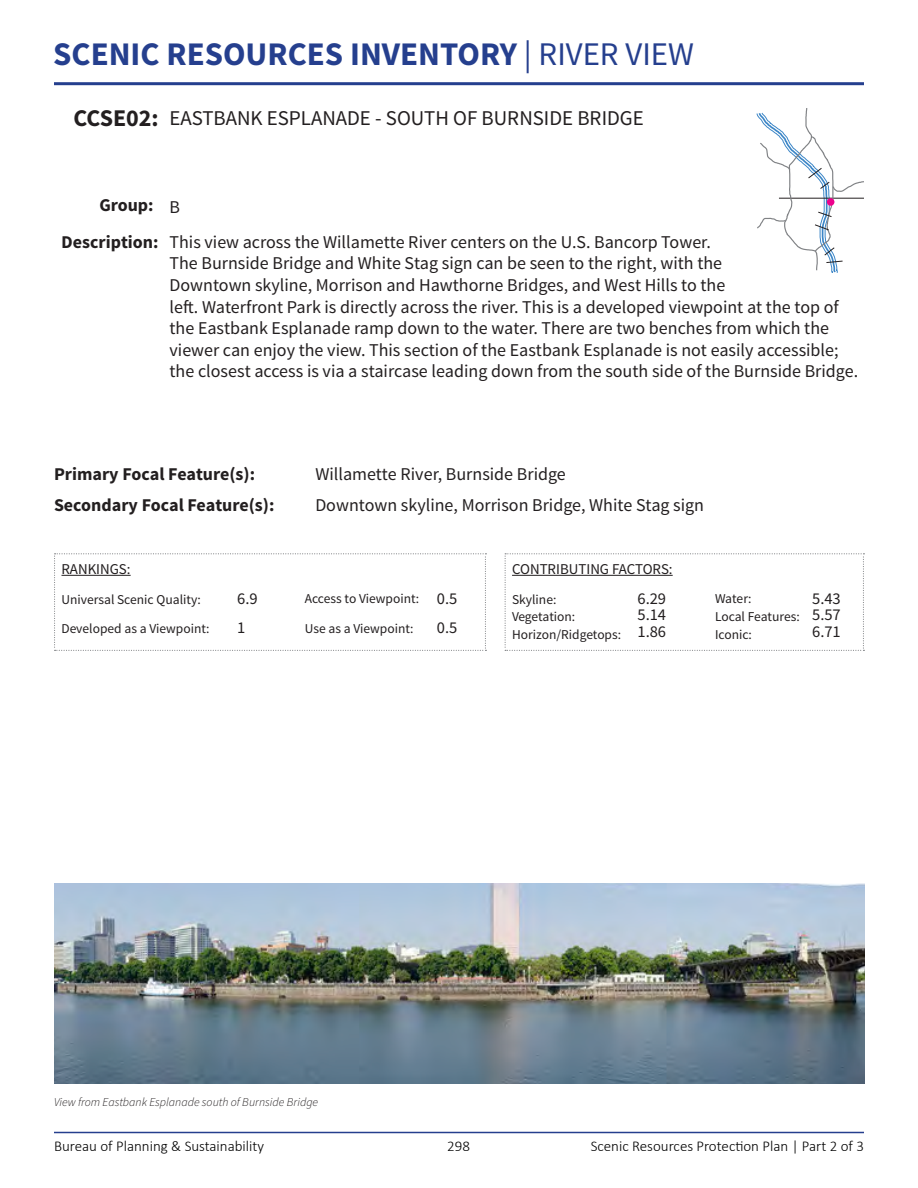
<style>
.page{position:relative;width:918px;height:1188px;background:#fff}
.page>*{position:absolute;margin:0;border:0;box-sizing:border-box;transform-origin:0 0}
.t1{font:700 33px "Source Sans Pro";color:#253f8e}
.t2{font:700 24px "Source Sans Pro";color:#231f20}
.Inventory_Title_-_SS{font:21px "Source Sans Pro";color:#231f20}
.Body_Field_Fill_-_SS{font:18px/21.6px "Source Sans Pro";color:#231f20}
.t3{font:700 18px "Source Sans Pro";color:#231f20}
.t4{font:16.5px "Source Sans Pro";color:#231f20}
.t5{font:300 15px "Calibri";color:#000}
.t6{font:15px "Source Sans Pro";color:#231f20}
.t7{font:13.5px/17.7px "Source Sans Pro";color:#231f20}
.t8{font:italic 300 12px "Source Sans Pro";color:#231f20}
.s1{font-weight:400}
</style>
<div class="page">
<hr style="left:54px;top:82px;width:810px;height:3px;background:#253f8e">
<hr style="left:54px;top:1132px;width:810px;height:1px;background:#253f8e">
<svg style="left:54px;top:553px;width:432px;height:98px"></svg>
<svg style="left:505px;top:553px;width:359px;height:98px"></svg>
<svg style="left:756px;top:108px;width:108px;height:165px"></svg>
<div style="left:827px;top:198px;width:7px;height:8px;background:#ed028c;border-radius:50%"></div>
<img style="left:54px;top:883px;width:811px;height:200px">
<h1 class="t1" style="left:53px;top:32px;width:642px">SCENIC RESOURCES INVENTORY <span class="s1">| RIVER VIEW</span></h1>
<p class="t2" style="left:74px;top:103px;width:87px">CCSE02:</p>
<p class="Inventory_Title_-_SS" style="left:170px;top:105px;width:476px">EASTBANK ESPLANADE - SOUTH OF BURNSIDE BRIDGE</p>
<p class="t3" style="left:99px;top:194px;width:56px">Group:</p>
<p class="t3" style="left:62px;top:231px;width:98px">Description:</p>
<p class="Body_Field_Fill_-_SS" style="left:170px;top:197px;width:12px">B</p>
<p class="Body_Field_Fill_-_SS" style="left:170px;top:231px;width:690px">This view across the Willamette River centers on the U.S. Bancorp Tower.<br>The Burnside Bridge and White Stag sign can be seen to the right, with the<br>Downtown skyline, Morrison and Hawthorne Bridges, and West Hills to the<br>left. Waterfront Park is directly across the river. This is a developed viewpoint at the top of the Eastbank Esplanade ramp down to the water. There are two benches from which the viewer can enjoy the view. This section of the Eastbank Esplanade is not easily accessible; the closest access is via a staircase leading down from the south side of the Burnside Bridge.</p>
<p class="t3" style="left:54px;top:462px;width:203px">Primary Focal Feature(s):</p>
<p class="t3" style="left:54px;top:494px;width:222px">Secondary Focal Feature(s):</p>
<p class="Body_Field_Fill_-_SS" style="left:315px;top:463px;width:252px">Willamette River, Burnside Bridge</p>
<p class="Body_Field_Fill_-_SS" style="left:315px;top:495px;width:390px">Downtown skyline, Morrison Bridge, White Stag sign</p>
<p class="t6" style="left:62px;top:560px;width:71px">RANKINGS:</p>
<p class="t7" style="left:62px;top:584px;width:150px;line-height:29.7px">Universal Scenic Quality:<br>Developed as a Viewpoint:</p>
<p class="t7" style="left:305px;top:590px;width:116px">Access to Viewpoint:</p>
<p class="t6" style="left:512px;top:560px;width:162px">CONTRIBUTING FACTORS:</p>
<p class="t7" style="left:512px;top:590px;width:111px">Skyline:<br>Vegetation:<br>Horizon/Ridgetops:</p>
<p class="t7" style="left:715px;top:590px;width:86px">Water:<br>Local Features:<br>Iconic:</p>
<p class="t4" style="left:237px;top:589px;width:22px">6.9</p>
<p class="t4" style="left:437px;top:589px;width:22px">0.5</p>
<p class="t4" style="left:237px;top:617px;width:10px">1</p>
<p class="t4" style="left:437px;top:617px;width:22px">0.5</p>
<p class="t4" style="left:637px;top:621px;width:30px">1.86</p>
<p class="t4" style="left:812px;top:621px;width:30px">6.71</p>
<p class="t4" style="left:637px;top:589px;width:30px">6.29</p>
<p class="t4" style="left:812px;top:589px;width:30px">5.43</p>
<p class="t4" style="left:637px;top:605px;width:30px">5.14</p>
<p class="t4" style="left:812px;top:605px;width:30px">5.57</p>
<p class="t7" style="left:305px;top:620px;width:110px">Use as a Viewpoint:</p>
<p class="t8" style="left:54px;top:1095px;width:266px">View from Eastbank Esplanade south of Burnside Bridge</p>
<p class="t5" style="left:54px;top:1137px;width:212px">Bureau of Planning &amp; Sustainability</p>
<p class="t5" style="left:447px;top:1137px;width:24px">298</p>
<p class="t5" style="left:591px;top:1137px;width:275px">Scenic Resources Protection Plan | Part 2 of 3</p>
</div>
